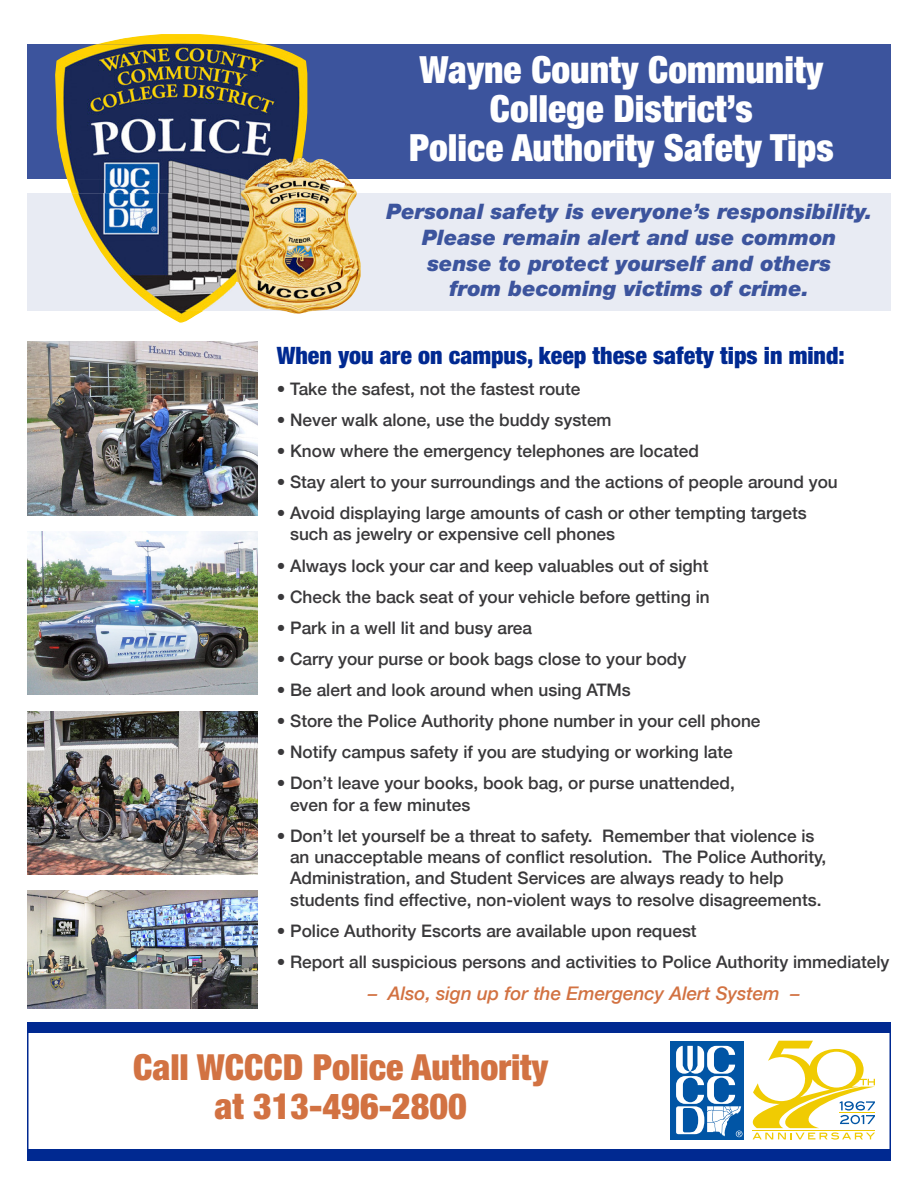
<style>
.page{position:relative;width:918px;height:1188px;background:#fff}
.page>*{position:absolute;margin:0;border:0;box-sizing:border-box;transform-origin:0 0}
.t1{font:900 condensed 37.5px/39px "Helvetica Neue";color:#fff;text-align:center}
.t2{font:900 condensed 36px/38.7px "Helvetica Neue";color:#d27242;text-align:center}
.t3{font:900 condensed 24px "Helvetica Neue";color:#002991}
.t4{font:italic 900 21.3px/25.7px "Helvetica Neue";color:#3c549d;text-align:center}
.t5{font:italic 500 18.75px "Helvetica Neue";color:#d27242}
.t6{font:500 17.25px/21.3px "Helvetica Neue";color:#39383a}
</style>
<div class="page">
<div style="left:27px;top:193px;width:864px;height:118px;background:#e8ebf3"></div>
<div style="left:27px;top:1031px;width:864px;height:130px;border:2px solid #002991"></div>
<div style="left:27px;top:44px;width:864px;height:135px;background:#3c549d"></div>
<div style="left:27px;top:1022px;width:864px;height:11px;background:#002991"></div>
<div style="left:27px;top:1149px;width:864px;height:11px;background:#002991"></div>
<div style="left:671px;top:1041px;width:73px;height:99px;background:#0155a5"></div>
<svg style="left:676px;top:1041px;width:199px;height:99px"></svg>
<img style="left:27px;top:711px;width:231px;height:164px">
<img style="left:27px;top:891px;width:231px;height:117px">
<img style="left:27px;top:531px;width:231px;height:164px">
<img style="left:27px;top:342px;width:231px;height:173px">
<img style="left:67px;top:34px;width:290px;height:289px">
<img style="left:72px;top:193px;width:289px;height:118px">
<img style="left:55px;top:44px;width:293px;height:135px">
<h1 class="t1" style="left:409px;top:53px;width:426px">Wayne County Community<br>College District’s<br>Police Authority Safety Tips</h1>
<p class="t4" style="left:386px;top:201px;width:487px">Personal safety is everyone’s responsibility.<br>Please remain alert and use common<br>sense to protect yourself and others<br>from becoming victims of crime.</p>
<h3 class="t3" style="left:277px;top:347px;width:570px">When you are on campus, keep these safety tips in mind:</h3>
<p class="t6" style="left:277px;top:378px;width:305px">• Take the safest, not the fastest route</p>
<p class="t6" style="left:277px;top:409px;width:336px">• Never walk alone, use the buddy system</p>
<p class="t6" style="left:277px;top:440px;width:424px">• Know where the emergency telephones are located</p>
<p class="t6" style="left:277px;top:471px;width:563px">• Stay alert to your surroundings and the actions of people around you</p>
<p class="t6" style="left:290px;top:502px;width:518px;text-indent:-13px">• Avoid displaying large amounts of cash or other tempting targets such as jewelry or expensive cell phones</p>
<p class="t6" style="left:277px;top:554px;width:433px">• Always lock your car and keep valuables out of sight</p>
<p class="t6" style="left:277px;top:585px;width:435px">• Check the back seat of your vehicle before getting in</p>
<p class="t6" style="left:277px;top:617px;width:257px">• Park in a well lit and busy area</p>
<p class="t6" style="left:277px;top:648px;width:411px">• Carry your purse or book bags close to your body</p>
<p class="t6" style="left:277px;top:679px;width:356px">• Be alert and look around when using ATMs</p>
<p class="t6" style="left:277px;top:710px;width:485px">• Store the Police Authority phone number in your cell phone</p>
<p class="t6" style="left:277px;top:741px;width:458px">• Notify campus safety if you are studying or working late</p>
<p class="t6" style="left:290px;top:772px;width:446px;text-indent:-13px">• Don’t leave your books, book bag, or purse unattended, even for a few minutes</p>
<p class="t6" style="left:290px;top:824px;width:538px;text-indent:-13px">• Don’t let yourself be a threat to safety. Remember that violence is an unacceptable means of conflict resolution. The Police Authority, Administration, and Student Services are always ready to help students find effective, non-violent ways to resolve disagreements.</p>
<p class="t6" style="left:277px;top:920px;width:421px">• Police Authority Escorts are available upon request</p>
<p class="t6" style="left:277px;top:951px;width:614px">• Report all suspicious persons and activities to Police Authority immediately</p>
<p class="t5" style="left:368px;top:982px;width:433px">– Also, sign up for the Emergency Alert System –</p>
<h2 class="t2" style="left:133px;top:1051px;width:417px">Call WCCCD Police Authority at 313-496-2800</h2>
</div>
